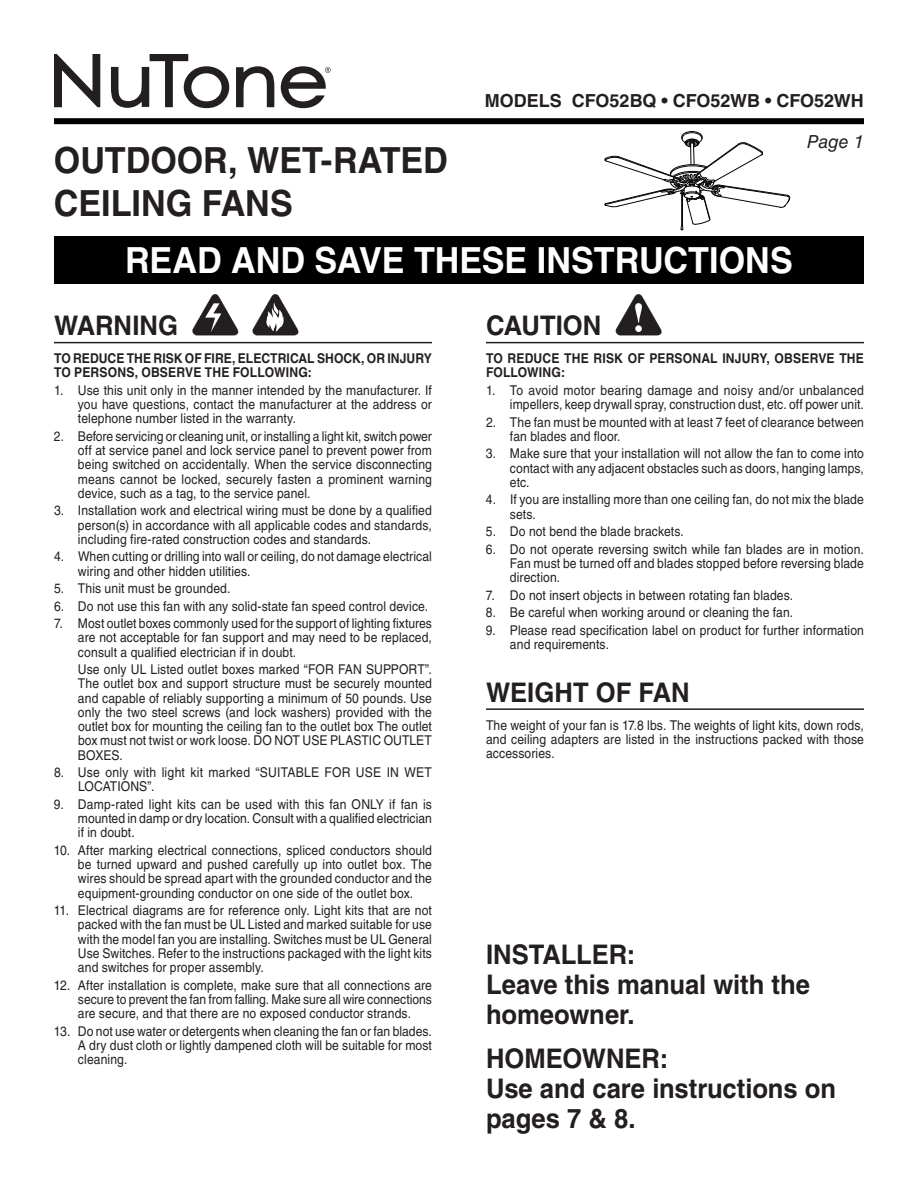
<style>
.page{position:relative;width:918px;height:1188px;background:#fff}
.page>*{position:absolute;margin:0;border:0;box-sizing:border-box;transform-origin:0 0}
.t1{font:700 36px "Helvetica LT Std";letter-spacing:-.005em;color:#fff;scale:.95 1}
.t2{font:700 36px/43.2px "Helvetica LT Std";letter-spacing:-.005em;color:#231f20;scale:.95 1}
.t3{font:700 27px/30px "Helvetica LT Std";letter-spacing:-.005em;color:#231f20;scale:.95 1}
.t4{font:700 18px "Helvetica LT Std";color:#231f20}
.t5{font:italic 18px "Helvetica LT Std";color:#231f20}
.t6{font:13.5px/14.2px "Helvetica LT Std";letter-spacing:.01em;color:#231f20;text-align:justify;scale:.9 1}
.t7{font:700 13.5px/14.2px "Helvetica LT Std";letter-spacing:.01em;color:#231f20;scale:.9 1}
</style>
<div class="page">
<svg style="left:54px;top:54px;width:277px;height:54px"></svg>
<div style="left:54px;top:118px;width:810px;height:6px;background:#000"></div>
<div style="left:54px;top:236px;width:810px;height:48px;background:#000"></div>
<hr style="left:54px;top:342px;width:378px;height:1px;background:#231f20">
<svg style="left:192px;top:294px;width:46px;height:42px"></svg>
<svg style="left:253px;top:294px;width:45px;height:42px"></svg>
<hr style="left:486px;top:342px;width:378px;height:1px;background:#231f20">
<hr style="left:486px;top:708px;width:378px;height:2px;background:#231f20">
<svg style="left:616px;top:294px;width:46px;height:42px"></svg>
<svg style="left:605px;top:131px;width:185px;height:99px"></svg>
<h1 class="t2" style="left:54px;top:138px;width:416px">OUTDOOR, WET-RATED<br>CEILING FANS</h1>
<h3 class="t4" style="left:485px;top:90px;width:381px">MODELS CFO52BQ • CFO52WB • CFO52WH</h3>
<h3 class="t5" style="left:807px;top:131px;width:59px">Page 1</h3>
<h1 class="t1" style="left:125px;top:238px;width:704px">READ AND SAVE THESE INSTRUCTIONS</h1>
<h2 class="t3" style="left:54px;top:310px;width:132px">WARNING</h2>
<p class="t7" style="left:54px;top:351px;width:421px">TO REDUCE THE RISK OF FIRE, ELECTRICAL SHOCK, OR INJURY<br>TO PERSONS, OBSERVE THE FOLLOWING:</p>
<p class="t6" style="left:78px;top:383px;width:395px;text-indent:-24px">1. Use this unit only in the manner intended by the manufacturer. If you have questions, contact the manufacturer at the address or telephone number listed in the warranty.</p>
<p class="t6" style="left:78px;top:429px;width:395px;text-indent:-24px">2. Before servicing or cleaning unit, or installing a light kit, switch power off at service panel and lock service panel to prevent power from being switched on accidentally. When the service disconnecting means cannot be locked, securely fasten a prominent warning device, such as a tag, to the service panel.</p>
<p class="t6" style="left:78px;top:504px;width:395px;text-indent:-24px">3. Installation work and electrical wiring must be done by a qualified person(s) in accordance with all applicable codes and standards, including fire-rated construction codes and standards.</p>
<p class="t6" style="left:78px;top:550px;width:395px;text-indent:-24px">4. When cutting or drilling into wall or ceiling, do not damage electrical wiring and other hidden utilities.</p>
<p class="t6" style="left:54px;top:581px;width:198px">5. This unit must be grounded.</p>
<p class="t6" style="left:54px;top:599px;width:417px">6. Do not use this fan with any solid-state fan speed control device.</p>
<p class="t6" style="left:78px;top:616px;width:395px;text-indent:-24px">7. Most outlet boxes commonly used for the support of lighting fixtures are not acceptable for fan support and may need to be replaced, consult a qualified electrician if in doubt.</p>
<p class="t6" style="left:78px;top:662px;width:395px">Use only UL Listed outlet boxes marked “FOR FAN SUPPORT”.<br>The outlet box and support structure must be securely mounted and capable of reliably supporting a minimum of 50 pounds. Use only the two steel screws (and lock washers) provided with the outlet box for mounting the ceiling fan to the outlet box The outlet box must not twist or work loose. DO NOT USE PLASTIC OUTLET BOXES.</p>
<p class="t6" style="left:78px;top:765px;width:395px;text-indent:-24px">8. Use only with light kit marked “SUITABLE FOR USE IN WET<br>LOCATIONS”.</p>
<p class="t6" style="left:78px;top:797px;width:395px;text-indent:-24px">9. Damp-rated light kits can be used with this fan ONLY if fan is mounted in damp or dry location. Consult with a qualified electrician if in doubt.</p>
<p class="t6" style="left:78px;top:843px;width:395px;text-indent:-24px">10. After marking electrical connections, spliced conductors should be turned upward and pushed carefully up into outlet box. The wires should be spread apart with the grounded conductor and the equipment-grounding conductor on one side of the outlet box.</p>
<p class="t6" style="left:78px;top:903px;width:395px;text-indent:-24px">11. Electrical diagrams are for reference only. Light kits that are not packed with the fan must be UL Listed and marked suitable for use with the model fan you are installing. Switches must be UL General Use Switches. Refer to the instructions packaged with the light kits and switches for proper assembly.</p>
<p class="t6" style="left:78px;top:978px;width:395px;text-indent:-24px">12. After installation is complete, make sure that all connections are secure to prevent the fan from falling. Make sure all wire connections are secure, and that there are no exposed conductor strands.</p>
<p class="t6" style="left:78px;top:1024px;width:395px;text-indent:-24px">13. Do not use water or detergents when cleaning the fan or fan blades.<br>A dry dust cloth or lightly dampened cloth will be suitable for most cleaning.</p>
<h2 class="t3" style="left:486px;top:310px;width:123px">CAUTION</h2>
<p class="t7" style="left:486px;top:351px;width:421px">TO REDUCE THE RISK OF PERSONAL INJURY, OBSERVE THE<br>FOLLOWING:</p>
<p class="t6" style="left:486px;top:383px;width:422px;text-align:right">1. To avoid motor bearing damage and noisy and/or unbalanced impellers, keep drywall spray, construction dust, etc. off power unit.</p>
<p class="t6" style="left:510px;top:415px;width:395px;text-indent:-24px">2. The fan must be mounted with at least 7 feet of clearance between fan blades and floor.</p>
<p class="t6" style="left:510px;top:447px;width:395px;text-indent:-24px">3. Make sure that your installation will not allow the fan to come into contact with any adjacent obstacles such as doors, hanging lamps, etc.</p>
<p class="t6" style="left:510px;top:493px;width:395px;text-indent:-24px">4. If you are installing more than one ceiling fan, do not mix the blade sets.</p>
<p class="t6" style="left:486px;top:524px;width:221px">5. Do not bend the blade brackets.</p>
<p class="t6" style="left:510px;top:542px;width:395px;text-indent:-24px">6. Do not operate reversing switch while fan blades are in motion.<br>Fan must be turned off and blades stopped before reversing blade direction.</p>
<p class="t6" style="left:486px;top:588px;width:343px">7. Do not insert objects in between rotating fan blades.</p>
<p class="t6" style="left:486px;top:605px;width:343px">8. Be careful when working around or cleaning the fan.</p>
<p class="t6" style="left:510px;top:623px;width:395px;text-indent:-24px">9. Please read specification label on product for further information and requirements.</p>
<h2 class="t3" style="left:486px;top:677px;width:216px">WEIGHT OF FAN</h2>
<p class="t6" style="left:486px;top:718px;width:421px">The weight of your fan is 17.8 lbs. The weights of light kits, down rods, and ceiling adapters are listed in the instructions packed with those accessories.</p>
<h2 class="t3" style="left:486px;top:939px;width:343px">INSTALLER:<br>Leave this manual with the homeowner.</h2>
<h2 class="t3" style="left:486px;top:1043px;width:370px">HOMEOWNER:<br>Use and care instructions on pages 7 &amp; 8.</h2>
</div>
